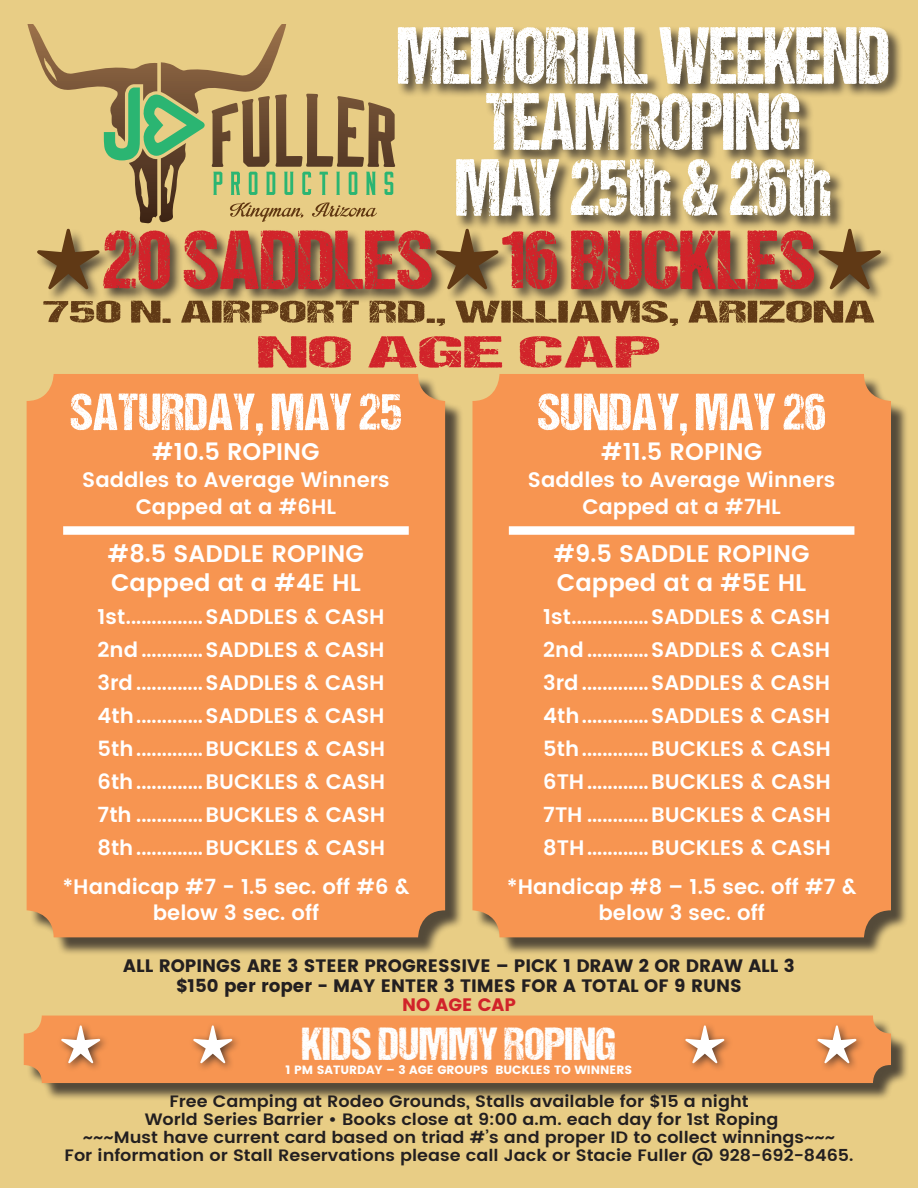
<style>
.page{position:relative;width:918px;height:1188px;background:#e8cd85}
.page>*{position:absolute;margin:0;border:0;box-sizing:border-box;transform-origin:0 0}
.t1{font:84px "DCC Ash";color:#d1232a}
.t2{font:81.3px/66px "DCC Ash";letter-spacing:-.01em;color:#fff;text-align:center;scale:.88 1}
.t3{font:52.5px "DCC Ash";color:#fff}
.t4{font:52.5px "Monotype Sorts";color:#fff}
.t5{font:46.5px "DCC Ash";color:#fff}
.t6{font:45px "DCC Ash";color:#d1232a;scale:2.34 1}
.t7{font:31.5px "DCC Ash";color:#603915;scale:2.04 1}
.t8{font:600 24px "Poppins";color:#fff}
.t9{font:600 21px/25.5px "Poppins";color:#fff;text-align:center}
.t10{font:18px "Poppins";color:#231f20}
.t11{font:18px "Poppins";color:#d1232a}
.t12{font:600 16.5px "Poppins";color:#231f20;scale:1.06 1}
.t13{font:12px "Poppins";color:#fff}
.s1{font-family:"Monotype Sorts";color:#603915}
</style>
<div class="page">
<div style="left:36px;top:228px;width:859px;height:76px;background:#231f20;opacity:.75"></div>
<svg style="left:27px;top:24px;width:368px;height:199px"></svg>
<div style="left:29px;top:377px;width:434px;height:579px;background:#231f20;opacity:.75"></div>
<div style="left:27px;top:374px;width:418px;height:563px;background:#f79551;border-radius:27px"></div>
<div style="left:26px;top:1018px;width:883px;height:83px;background:#231f20;opacity:.75"></div>
<div style="left:25px;top:1016px;width:865px;height:66px;background:#f79551;border-radius:18px"></div>
<div style="left:24px;top:1016px;width:867px;height:67px;border:2px solid #f79551;border-radius:18px"></div>
<div style="left:397px;top:26px;width:506px;height:205px;background:#231f20;opacity:.75"></div>
<div style="left:475px;top:377px;width:434px;height:579px;background:#231f20;opacity:.75"></div>
<div style="left:472px;top:374px;width:419px;height:563px;background:#f79551;border-radius:27px"></div>
<div style="left:509px;top:526px;width:345px;height:9px;background:#fff"></div>
<div style="left:63px;top:526px;width:346px;height:9px;background:#fff"></div>
<div style="left:57px;top:1021px;width:53px;height:52px;background:#231f20;opacity:.75"></div>
<div style="left:189px;top:1021px;width:53px;height:52px;background:#231f20;opacity:.75"></div>
<div style="left:681px;top:1021px;width:53px;height:52px;background:#231f20;opacity:.75"></div>
<div style="left:813px;top:1021px;width:53px;height:52px;background:#231f20;opacity:.75"></div>
<p class="t2" style="left:396px;top:21px;width:562px">MEMORIAL WEEKEND<br>TEAM ROPING</p>
<p class="t2" style="left:455px;top:153px;width:430px">MAY 25th &amp; 26th</p>
<p class="t1" style="left:34px;top:215px;width:851px"><span class="s1">H</span>20 SADDLES<span class="s1">H</span>16 BUCKLES<span class="s1">H</span></p>
<p class="t7" style="left:42px;top:295px;width:410px">750 N. AIRPORT RD., WILLIAMS, ARIZONA</p>
<p class="t6" style="left:257px;top:328px;width:174px">NO AGE CAP</p>
<p class="t3" style="left:70px;top:384px;width:333px">SATURDAY, MAY 25</p>
<p class="t8" style="left:152px;top:434px;width:169px">#10.5 ROPING</p>
<p class="t9" style="left:82px;top:468px;width:309px">Saddles to Average Winners</p>
<p class="t9" style="left:136px;top:495px;width:202px">Capped at a #6HL</p>
<p class="t8" style="left:108px;top:536px;width:258px">#8.5 SADDLE ROPING</p>
<p class="t8" style="left:111px;top:565px;width:251px">Capped at a #4E HL</p>
<p class="t9" style="left:98px;top:605px;width:289px">1st...............SADDLES &amp; CASH</p>
<p class="t9" style="left:98px;top:638px;width:289px">2nd............SADDLES &amp; CASH</p>
<p class="t9" style="left:98px;top:671px;width:289px">3rd.............SADDLES &amp; CASH</p>
<p class="t9" style="left:98px;top:704px;width:289px">4th.............SADDLES &amp; CASH</p>
<p class="t9" style="left:98px;top:737px;width:289px">5th.............BUCKLES &amp; CASH</p>
<p class="t9" style="left:98px;top:770px;width:289px">6th.............BUCKLES &amp; CASH</p>
<p class="t9" style="left:98px;top:803px;width:289px">7th .............BUCKLES &amp; CASH</p>
<p class="t9" style="left:98px;top:836px;width:289px">8th.............BUCKLES &amp; CASH</p>
<p class="t9" style="left:62px;top:875px;width:349px">*Handicap #7 - 1.5 sec. off #6 &amp; below 3 sec. off</p>
<p class="t3" style="left:538px;top:384px;width:290px">SUNDAY, MAY 26</p>
<p class="t8" style="left:601px;top:434px;width:163px">#11.5 ROPING</p>
<p class="t9" style="left:528px;top:468px;width:309px">Saddles to Average Winners</p>
<p class="t9" style="left:582px;top:495px;width:200px">Capped at a #7HL</p>
<p class="t8" style="left:554px;top:536px;width:257px">#9.5 SADDLE ROPING</p>
<p class="t8" style="left:557px;top:565px;width:251px">Capped at a #5E HL</p>
<p class="t9" style="left:543px;top:605px;width:289px">1st...............SADDLES &amp; CASH</p>
<p class="t9" style="left:543px;top:638px;width:289px">2nd............SADDLES &amp; CASH</p>
<p class="t9" style="left:543px;top:671px;width:289px">3rd.............SADDLES &amp; CASH</p>
<p class="t9" style="left:543px;top:704px;width:289px">4th.............SADDLES &amp; CASH</p>
<p class="t9" style="left:543px;top:737px;width:289px">5th.............BUCKLES &amp; CASH</p>
<p class="t9" style="left:543px;top:770px;width:289px">6TH............BUCKLES &amp; CASH</p>
<p class="t9" style="left:543px;top:803px;width:289px">7TH ............BUCKLES &amp; CASH</p>
<p class="t9" style="left:543px;top:836px;width:289px">8TH............BUCKLES &amp; CASH</p>
<p class="t9" style="left:507px;top:875px;width:351px">*Handicap #8 – 1.5 sec. off #7 &amp; below 3 sec. off</p>
<p class="t10" style="left:123px;top:956px;width:673px">ALL ROPINGS ARE 3 STEER PROGRESSIVE – PICK 1 DRAW 2 OR DRAW ALL 3</p>
<p class="t10" style="left:176px;top:975px;width:567px">$150 per roper - MAY ENTER 3 TIMES FOR A TOTAL OF 9 RUNS</p>
<p class="t11" style="left:402px;top:995px;width:115px">NO AGE CAP</p>
<p class="t4" style="left:59px;top:1021px;width:44px">H</p>
<p class="t4" style="left:191px;top:1021px;width:44px">H</p>
<p class="t4" style="left:683px;top:1021px;width:44px">H</p>
<p class="t4" style="left:815px;top:1021px;width:44px">H</p>
<p class="t5" style="left:302px;top:1019px;width:315px">KIDS DUMMY ROPING</p>
<p class="t13" style="left:285px;top:1063px;width:348px">1 PM SATURDAY – 3 AGE GROUPS BUCKLES TO WINNERS</p>
<p class="t12" style="left:169px;top:1089px;width:548px">Free Camping at Rodeo Grounds, Stalls available for $15 a night</p>
<p class="t12" style="left:145px;top:1107px;width:599px">World Series Barrier • Books close at 9:00 a.m. each day for 1st Roping</p>
<p class="t12" style="left:83px;top:1125px;width:711px">~~~Must have current card based on triad #’s and proper ID to collect winnings~~~</p>
<p class="t12" style="left:65px;top:1143px;width:746px">For information or Stall Reservations please call Jack or Stacie Fuller @ 928-692-8465.</p>
</div>
